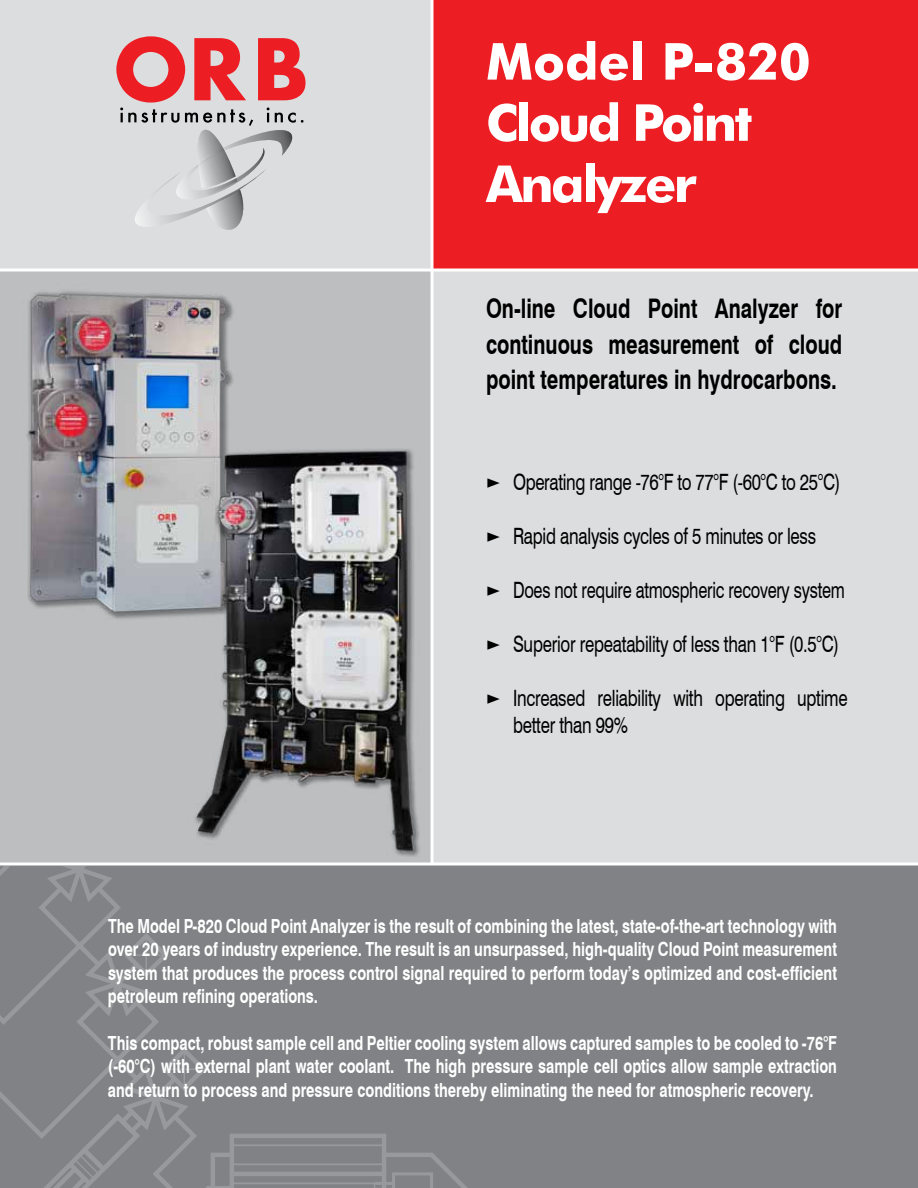
<style>
.page{position:relative;width:918px;height:1188px;background:#fff}
.page>*{position:absolute;margin:0;border:0;box-sizing:border-box;transform-origin:0 0}
.t1{font:700 51px/61.2px "Futura BT";letter-spacing:-.05em;color:#fff}
.t2{font:700 27px/36px "Swiss 721 BT";color:#000;text-align:justify;scale:.75 1}
.t3{font:22.5px/27px "Swiss 721 BT";letter-spacing:-.015em;color:#000;scale:.75 1}
.t4{font:22.5px "Swiss 721 BT";letter-spacing:-.015em;color:#000;scale:.73 1}
.t5{font:700 19.5px/23.4px "Swiss 721 BT";color:#fff;text-align:justify;scale:.75 1}
</style>
<div class="page">
<div style="left:0;top:864px;width:918px;height:324px;background:#808285"></div>
<div style="left:0;top:270px;width:432px;height:594px;background:#bcbec0"></div>
<div style="left:432px;top:0;width:486px;height:270px;background:#ed1d24"></div>
<div style="left:432px;top:270px;width:486px;height:594px;background:#dcddde"></div>
<div style="left:0;top:0;width:432px;height:270px;background:#dcddde"></div>
<svg style="left:0;top:268px;width:918px;height:4px;background:#f5e7e8"></svg>
<svg style="left:430px;top:0;width:4px;height:862px;background:#f5e6e6"></svg>
<svg style="left:0;top:862px;width:918px;height:4px;background:#e8e9e9"></svg>
<svg style="left:0;top:866px;width:467px;height:322px"></svg>
<svg style="left:116px;top:36px;width:190px;height:194px"></svg>
<img style="left:26px;top:291px;width:207px;height:328px">
<img style="left:170px;top:431px;width:264px;height:426px">
<h1 class="t1" style="left:486px;top:31px;width:326px">Model P-820<br>Cloud Point<br>Analyzer</h1>
<h2 class="t2" style="left:486px;top:290px;width:477px">On-line Cloud Point Analyzer for continuous measurement of cloud point temperatures in hydrocarbons.</h2>
<p class="t3" style="left:486px;top:468px;width:474px">◆ Operating range -76°F to 77°F (-60°C to 25°C)</p>
<p class="t3" style="left:486px;top:522px;width:442px">◆ Rapid analysis cycles of 5 minutes or less</p>
<p class="t4" style="left:486px;top:576px;width:493px">◆ Does not require atmospheric recovery system</p>
<p class="t3" style="left:486px;top:630px;width:473px">◆ Superior repeatability of less than 1°F (0.5°C)</p>
<p class="t3" style="left:513px;top:684px;width:448px;text-indent:-27px">◆ Increased reliability with operating uptime better than 99%</p>
<p class="t5" style="left:108px;top:914px;width:974px">The Model P-820 Cloud Point Analyzer is the result of combining the latest, state-of-the-art technology with over 20 years of industry experience. The result is an unsurpassed, high-quality Cloud Point measurement system that produces the process control signal required to perform today’s optimized and cost-efficient petroleum refining operations.</p>
<p class="t5" style="left:108px;top:1031px;width:974px">This compact, robust sample cell and Peltier cooling system allows captured samples to be cooled to -76°F (-60°C) with external plant water coolant. The high pressure sample cell optics allow sample extraction and return to process and pressure conditions thereby eliminating the need for atmospheric recovery.</p>
</div>
